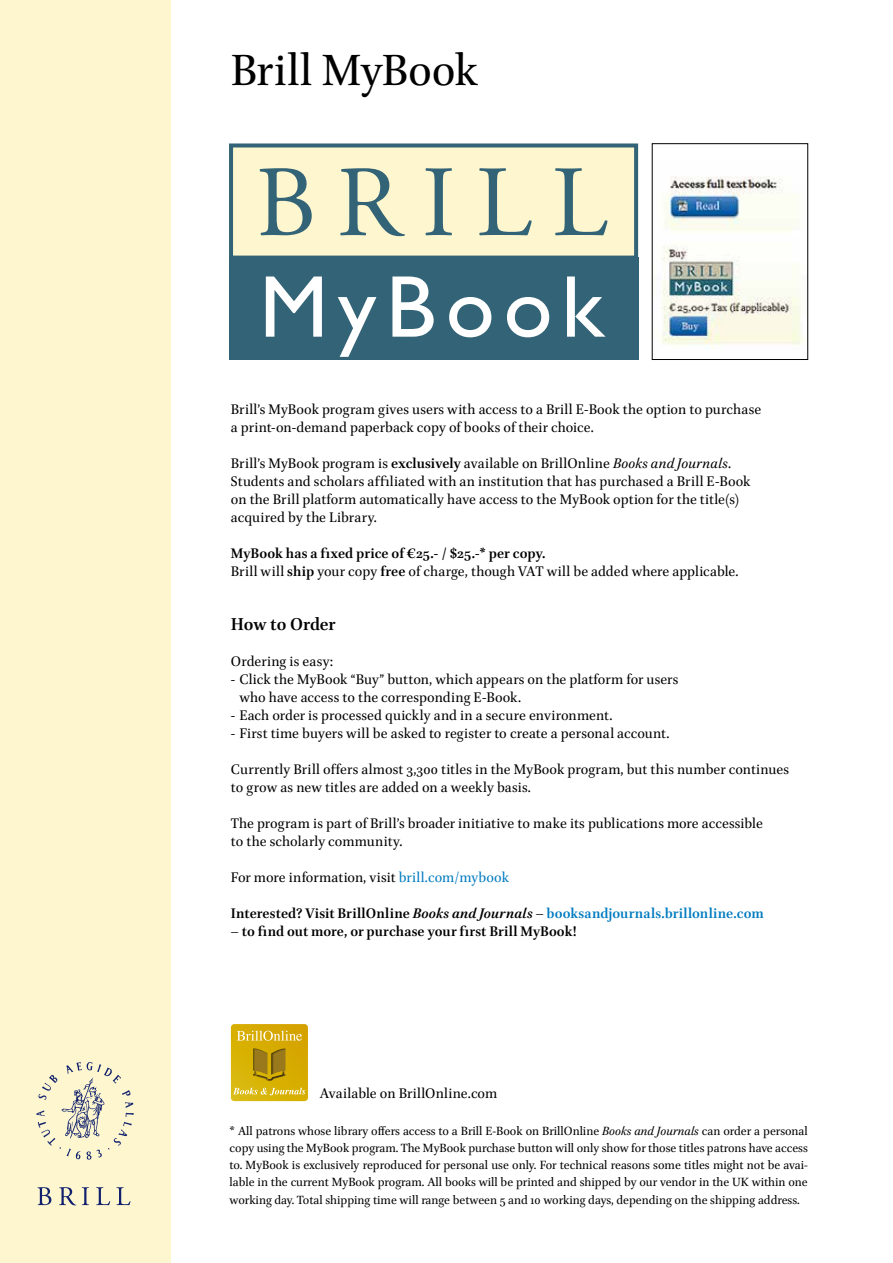
<style>
.page{position:relative;width:893px;height:1263px;background:#fff}
.page>*{position:absolute;margin:0;border:0;box-sizing:border-box;transform-origin:0 0}
.t1{font:49.5px "Brill";letter-spacing:-.005em;color:#000}
.t2{font:700 19.5px "Brill";letter-spacing:-.005em;color:#000}
.t3{font:15.75px/18px "Brill";letter-spacing:.005em;color:#000}
.t4{font:700 15.75px "Brill";letter-spacing:.01em;color:#007bc0}
.t5{font:700 15.75px "Brill";letter-spacing:.005em;color:#000}
.t6{font:13.5px/17.2px "Brill";color:#000;text-align:justify}
.s1{font-weight:700}
.s2{font-style:italic}
.s3{color:#007bc0}
.s4{color:#000}
.s5{font-style:italic;color:#000}
</style>
<div class="page">
<div style="left:0;top:0;width:170px;height:1263px;background:#fdf6cf"></div>
<svg style="left:37px;top:1187px;width:14px;height:18px"></svg>
<svg style="left:59px;top:1187px;width:17px;height:18px"></svg>
<svg style="left:82px;top:1187px;width:7px;height:18px"></svg>
<svg style="left:96px;top:1187px;width:14px;height:18px"></svg>
<svg style="left:116px;top:1187px;width:14px;height:18px"></svg>
<svg style="left:36px;top:1062px;width:98px;height:98px"></svg>
<svg style="left:652px;top:143px;width:156px;height:217px"></svg>
<svg style="left:231px;top:1024px;width:77px;height:77px"></svg>
<div style="left:229px;top:257px;width:409px;height:103px;background:#336376"></div>
<div style="left:229px;top:143px;width:409px;height:117px;background:#fdf6cf;border:4px solid #336376"></div>
<svg style="left:259px;top:168px;width:53px;height:67px"></svg>
<svg style="left:340px;top:168px;width:65px;height:68px"></svg>
<svg style="left:425px;top:168px;width:27px;height:67px"></svg>
<svg style="left:479px;top:168px;width:53px;height:67px"></svg>
<svg style="left:555px;top:168px;width:52px;height:67px"></svg>
<svg style="left:266px;top:276px;width:340px;height:81px"></svg>
<h1 class="t1" style="left:231px;top:37px;width:248px">Brill MyBook</h1>
<p class="t3" style="left:231px;top:401px;width:532px">Brill’s MyBook program gives users with access to a Brill E-Book the option to purchase a print-on-demand paperback copy of books of their choice.</p>
<p class="t3" style="left:231px;top:455px;width:521px">Brill’s MyBook program is <span class="s1">exclusively</span> available on BrillOnline <span class="s2">Books and Journals</span>.<br>Students and scholars affiliated with an institution that has purchased a Brill E-Book on the Brill platform automatically have access to the MyBook option for the title(s) acquired by the Library.</p>
<p class="t3" style="left:231px;top:545px;width:509px"><span class="s1">MyBook has a fixed price of €25.- / $25.-* per copy.<br></span>Brill will <span class="s1">ship</span> your copy <span class="s1">free</span> of charge, though VAT will be added where applicable.</p>
<p class="t2" style="left:231px;top:611px;width:106px">How to Order</p>
<p class="t3" style="left:231px;top:653px;width:104px">Ordering is easy:</p>
<p class="t3" style="left:239px;top:671px;width:441px;text-indent:-9px">- Click the MyBook “Buy” button, which appears on the platform for users who have access to the corresponding E-Book.</p>
<p class="t3" style="left:231px;top:707px;width:383px">- Each order is processed quickly and in a secure environment.</p>
<p class="t3" style="left:231px;top:725px;width:440px">- First time buyers will be asked to register to create a personal account.</p>
<p class="t3" style="left:231px;top:761px;width:560px">Currently Brill offers almost 3,300 titles in the MyBook program, but this number continues to grow as new titles are added on a weekly basis.</p>
<p class="t3" style="left:231px;top:815px;width:533px">The program is part of Brill’s broader initiative to make its publications more accessible to the scholarly community.</p>
<p class="t3" style="left:231px;top:869px;width:280px">For more information, visit <span class="s3">brill.com/mybook</span></p>
<p class="t4" style="left:231px;top:902px;width:534px"><span class="s4">Interested? Visit BrillOnline</span> <span class="s5">Books and Journals</span> <span class="s4">–</span> booksandjournals.brillonline.com</p>
<p class="t5" style="left:231px;top:920px;width:347px">– to find out more, or purchase your first Brill MyBook!</p>
<p class="t3" style="left:320px;top:1085px;width:179px">Available on BrillOnline.com</p>
<p class="t6" style="left:230px;top:1122px;width:580px">* All patrons whose library offers access to a Brill E-Book on BrillOnline <span class="s2">Books and Journals</span> can order a personal copy using the MyBook program. The MyBook purchase button will only show for those titles patrons have access to. MyBook is exclusively reproduced for personal use only. For technical reasons some titles might not be avai&shy;lable in the current MyBook program. All books will be printed and shipped by our vendor in the UK within one working day. Total shipping time will range between 5 and 10 working days, depending on the shipping address.</p>
</div>
